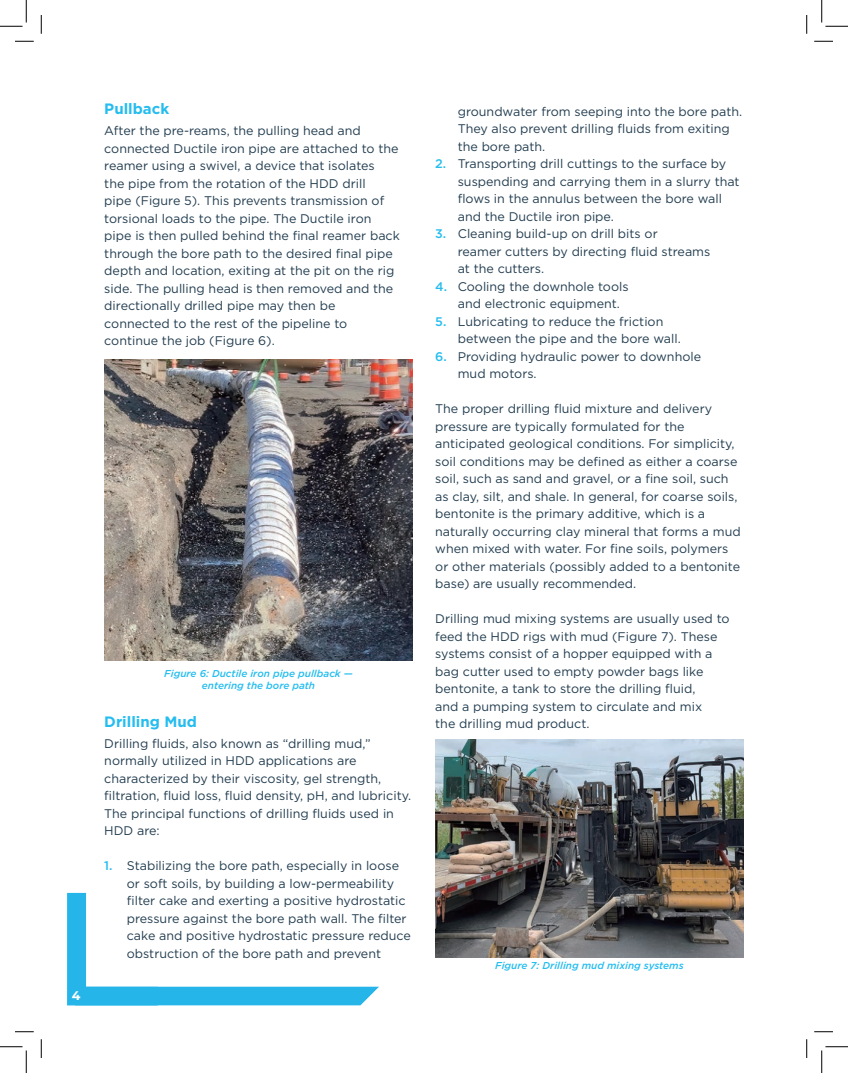
<style>
.page{position:relative;width:848px;height:1073px;background:#fff}
.page>*{position:absolute;margin:0;border:0;box-sizing:border-box;transform-origin:0 0}
.t1{font:700 15px "Gotham";color:#25bdef}
.t2{font:12.5px/17.5px "Gotham";color:#223d50}
.t3{font:100 12.5px "Montserrat";color:#fff}
.t4{font:italic 500 10px/12.5px "Gotham";color:#25bdef;text-align:center}
.s1{font-weight:500;color:#25bdef}
</style>
<div class="page">
<svg style="left:67px;top:892px;width:312px;height:113px"></svg>
<img style="left:435px;top:739px;width:308px;height:218px">
<img style="left:104px;top:359px;width:308px;height:301px">
<svg style="left:15px;top:40px;width:19px;height:2px"></svg>
<svg style="left:814px;top:40px;width:18px;height:2px"></svg>
<svg style="left:15px;top:1031px;width:19px;height:1px"></svg>
<svg style="left:814px;top:1031px;width:18px;height:1px"></svg>
<svg style="left:40px;top:15px;width:2px;height:19px"></svg>
<svg style="left:40px;top:1039px;width:2px;height:19px"></svg>
<svg style="left:806px;top:15px;width:1px;height:19px"></svg>
<svg style="left:806px;top:1039px;width:1px;height:19px"></svg>
<svg style="left:0;top:0;width:27px;height:27px"></svg>
<svg style="left:0;top:1046px;width:27px;height:26px"></svg>
<svg style="left:821px;top:0;width:27px;height:27px"></svg>
<svg style="left:821px;top:1046px;width:27px;height:26px"></svg>
<p class="t1" style="left:104px;top:100px;width:66px">Pullback</p>
<p class="t2" style="left:104px;top:122px;width:297px">After the pre-reams, the pulling head and connected Ductile iron pipe are attached to the reamer using a swivel, a device that isolates<br>the pipe from the rotation of the HDD drill<br>pipe (Figure 5). This prevents transmission of torsional loads to the pipe. The Ductile iron pipe is then pulled behind the final reamer back through the bore path to the desired final pipe depth and location, exiting at the pit on the rig side. The pulling head is then removed and the directionally drilled pipe may then be connected to the rest of the pipeline to continue the job (Figure 6).</p>
<p class="t3" style="left:72px;top:986px;width:10px">4</p>
<p class="t4" style="left:164px;top:667px;width:190px">Figure 6: Ductile iron pipe pullback — entering the bore path</p>
<p class="t1" style="left:104px;top:712px;width:94px">Drilling Mud</p>
<p class="t2" style="left:104px;top:734px;width:308px">Drilling fluids, also known as “drilling mud,” normally utilized in HDD applications are characterized by their viscosity, gel strength, filtration, fluid loss, fluid density, pH, and lubricity.<br>The principal functions of drilling fluids used in HDD are:</p>
<p class="t2" style="left:127px;top:857px;width:285px;text-indent:-22px"><span class="s1">1.</span> Stabilizing the bore path, especially in loose or soft soils, by building a low-permeability filter cake and exerting a positive hydrostatic pressure against the bore path wall. The filter cake and positive hydrostatic pressure reduce obstruction of the bore path and prevent</p>
<p class="t2" style="left:458px;top:102px;width:286px">groundwater from seeping into the bore path.<br>They also prevent drilling fluids from exiting the bore path.</p>
<p class="t2" style="left:458px;top:155px;width:283px;text-indent:-22px"><span class="s1">2.</span> Transporting drill cuttings to the surface by suspending and carrying them in a slurry that flows in the annulus between the bore wall and the Ductile iron pipe.</p>
<p class="t2" style="left:458px;top:225px;width:254px;text-indent:-22px"><span class="s1">3.</span> Cleaning build-up on drill bits or<br>reamer cutters by directing fluid streams at the cutters.</p>
<p class="t2" style="left:458px;top:277px;width:172px;text-indent:-22px"><span class="s1">4.</span> Cooling the downhole tools and electronic equipment.</p>
<p class="t2" style="left:458px;top:312px;width:224px;text-indent:-22px"><span class="s1">5.</span> Lubricating to reduce the friction between the pipe and the bore wall.</p>
<p class="t2" style="left:458px;top:347px;width:245px;text-indent:-22px"><span class="s1">6.</span> Providing hydraulic power to downhole mud motors.</p>
<p class="t2" style="left:435px;top:400px;width:307px">The proper drilling fluid mixture and delivery pressure are typically formulated for the anticipated geological conditions. For simplicity, soil conditions may be defined as either a coarse soil, such as sand and gravel, or a fine soil, such as clay, silt, and shale. In general, for coarse soils, bentonite is the primary additive, which is a naturally occurring clay mineral that forms a mud when mixed with water. For fine soils, polymers or other materials (possibly added to a bentonite base) are usually recommended.</p>
<p class="t2" style="left:435px;top:610px;width:296px">Drilling mud mixing systems are usually used to feed the HDD rigs with mud (Figure 7). These systems consist of a hopper equipped with a bag cutter used to empty powder bags like bentonite, a tank to store the drilling fluid,<br>and a pumping system to circulate and mix<br>the drilling mud product.</p>
<p class="t4" style="left:495px;top:959px;width:190px">Figure 7: Drilling mud mixing systems</p>
</div>
